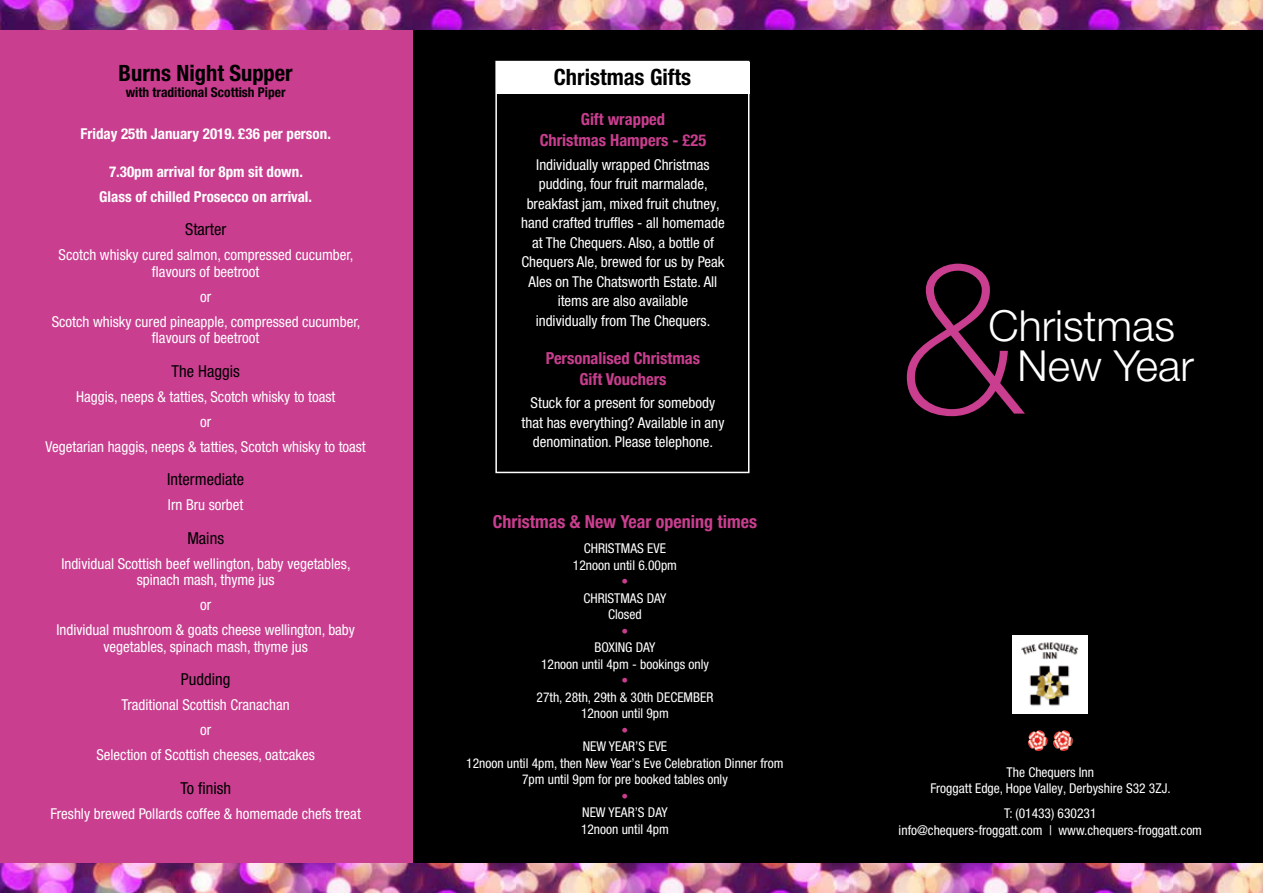
<style>
.page{position:relative;width:1263px;height:893px;background:#fff}
.page>*{position:absolute;margin:0;border:0;box-sizing:border-box;transform-origin:0 0}
.t1{font:300 42.9px/40.8px "Helvetica Neue LT Pro";color:#fff}
.t2{font:700 condensed 22.5px "Helvetica Neue LT Pro";color:#000}
.t3{font:700 condensed 18px "Helvetica Neue LT Pro";color:#c93e8f}
.t4{font:700 condensed 16.5px/21px "Helvetica Neue";color:#c93e8f;text-align:center}
.t5{font:condensed 16.5px "Helvetica Neue LT Pro";color:#000}
.t6{font:condensed 15px/19.5px "Helvetica Neue LT Pro";color:#fff;text-align:center}
.t7{font:700 condensed 15px/25px "Helvetica Neue LT Pro";color:#fff;text-align:center}
.t8{font:condensed 13.5px/16.5px "Helvetica Neue LT Pro";color:#fff;text-align:center}
.t9{font:700 condensed 13.5px "Helvetica Neue LT Pro";color:#000}
.t10{font:condensed 13.5px "Helvetica Neue LT Pro";color:#c93e8f}
.s1{font-family:"Helvetica Neue";font-stretch:normal;font-size:13.5px}
</style>
<div class="page">
<div style="left:412px;top:0;width:851px;height:893px;background:#000"></div>
<div style="left:0;top:30px;width:412px;height:833px;background:#c93e8f"></div>
<img style="left:0;top:863px;width:257px;height:30px">
<img style="left:257px;top:863px;width:333px;height:30px">
<img style="left:590px;top:863px;width:324px;height:30px">
<img style="left:914px;top:863px;width:349px;height:30px">
<img style="left:0;top:0;width:257px;height:30px">
<img style="left:257px;top:0;width:333px;height:30px">
<img style="left:590px;top:0;width:324px;height:30px">
<img style="left:914px;top:0;width:349px;height:30px">
<svg style="left:907px;top:264px;width:118px;height:152px"></svg>
<div style="left:1012px;top:635px;width:76px;height:79px;background:#fff"></div>
<img style="left:1021px;top:642px;width:58px;height:64px">
<img style="left:1028px;top:730px;width:19px;height:21px">
<img style="left:1053px;top:730px;width:20px;height:21px">
<div style="left:496px;top:62px;width:254px;height:31px;background:#fff"></div>
<div style="left:495px;top:61px;width:254px;height:412px;border:2px solid #fff"></div>
<h2 class="t2" style="left:119px;top:59px;width:176px">Burns Night Supper</h2>
<h2 class="t2" style="left:554px;top:63px;width:139px">Christmas Gifts</h2>
<p class="t9" style="left:126px;top:84px;width:161px">with traditional Scottish Piper</p>
<p class="t7" style="left:80px;top:121px;width:252px">Friday 25th January 2019. £36 per person.</p>
<p class="t7" style="left:99px;top:159px;width:214px">7.30pm arrival for 8pm sit down.<br>Glass of chilled Prosecco on arrival.</p>
<p class="t5" style="left:185px;top:220px;width:43px">Starter</p>
<p class="t6" style="left:59px;top:246px;width:296px;line-height:16.5px">Scotch whisky cured salmon, compressed cucumber, flavours of beetroot</p>
<p class="t6" style="left:52px;top:284px;width:310px;line-height:25px">or<br>Scotch whisky cured pineapple, compressed cucumber,</p>
<p class="t6" style="left:152px;top:328px;width:109px">flavours of beetroot</p>
<p class="t5" style="left:172px;top:361px;width:70px">The Haggis</p>
<p class="t6" style="left:46px;top:384px;width:322px;line-height:25px">Haggis, neeps &amp; tatties, Scotch whisky to toast<br>or<br>Vegetarian haggis, neeps &amp; tatties, Scotch whisky to toast</p>
<p class="t5" style="left:167px;top:470px;width:78px">Intermediate</p>
<p class="t6" style="left:168px;top:495px;width:77px">Irn Bru sorbet</p>
<p class="t5" style="left:187px;top:528px;width:38px">Mains</p>
<p class="t6" style="left:61px;top:555px;width:291px;line-height:16.5px">Individual Scottish beef wellington, baby vegetables, spinach mash, thyme jus</p>
<p class="t6" style="left:56px;top:592px;width:300px;line-height:25px">or<br>Individual mushroom &amp; goats cheese wellington, baby</p>
<p class="t6" style="left:104px;top:636px;width:206px">vegetables, spinach mash, thyme jus</p>
<p class="t5" style="left:181px;top:670px;width:51px">Pudding</p>
<p class="t6" style="left:96px;top:692px;width:220px;line-height:25px">Traditional Scottish Cranachan<br>or<br>Selection of Scottish cheeses, oatcakes</p>
<p class="t5" style="left:180px;top:778px;width:52px">To finish</p>
<p class="t6" style="left:50px;top:803px;width:312px">Freshly brewed Pollards coffee &amp; homemade chefs treat</p>
<p class="t4" style="left:540px;top:107px;width:168px">Gift wrapped<br>Christmas Hampers - £25</p>
<p class="t6" style="left:521px;top:154px;width:205px">Individually wrapped Christmas pudding, four fruit marmalade, breakfast jam, mixed fruit chutney, hand crafted truffles - all homemade at The Chequers. Also, a bottle of Chequers Ale, brewed for us by Peak Ales on The Chatsworth Estate. All items are also available<br>individually from The Chequers.</p>
<p class="t4" style="left:546px;top:346px;width:156px">Personalised Christmas<br>Gift Vouchers</p>
<p class="t6" style="left:521px;top:393px;width:204px">Stuck for a present for somebody that has everything? Available in any denomination. Please telephone<span class="s1">.</span></p>
<p class="t3" style="left:493px;top:511px;width:266px">Christmas &amp; New Year opening times</p>
<p class="t8" style="left:573px;top:540px;width:106px">CHRISTMAS EVE<br>12noon until 6.00pm</p>
<p class="t10" style="left:622px;top:574px;width:8px">•</p>
<p class="t8" style="left:583px;top:590px;width:85px">CHRISTMAS DAY<br>Closed</p>
<p class="t10" style="left:622px;top:623px;width:8px">•</p>
<p class="t8" style="left:541px;top:639px;width:169px">BOXING DAY<br>12noon until 4pm - bookings only</p>
<p class="t10" style="left:622px;top:673px;width:8px">•</p>
<p class="t8" style="left:536px;top:689px;width:178px">27th, 28th, 29th &amp; 30th DECEMBER<br>12noon until 9pm</p>
<p class="t10" style="left:622px;top:722px;width:8px">•</p>
<p class="t8" style="left:466px;top:738px;width:319px">NEW YEAR’S EVE<br>12noon until 4pm, then New Year’s Eve Celebration Dinner from<br>7pm until 9pm for pre booked tables only</p>
<p class="t10" style="left:622px;top:788px;width:8px">•</p>
<p class="t8" style="left:581px;top:804px;width:89px;text-align:left">NEW YEAR’S DAY<br>12noon until 4pm</p>
<h1 class="t1" style="left:1017px;top:304px;width:178px;text-indent:-29px">Christmas<br>New Year</h1>
<p class="t8" style="left:930px;top:763px;width:242px">The Chequers Inn<br>Froggatt Edge, Hope Valley, Derbyshire S32 3ZJ.</p>
<p class="t8" style="left:899px;top:805px;width:305px">T: (01433) 630231<br>info@chequers-froggatt.com | www.chequers-froggatt.com</p>
</div>
